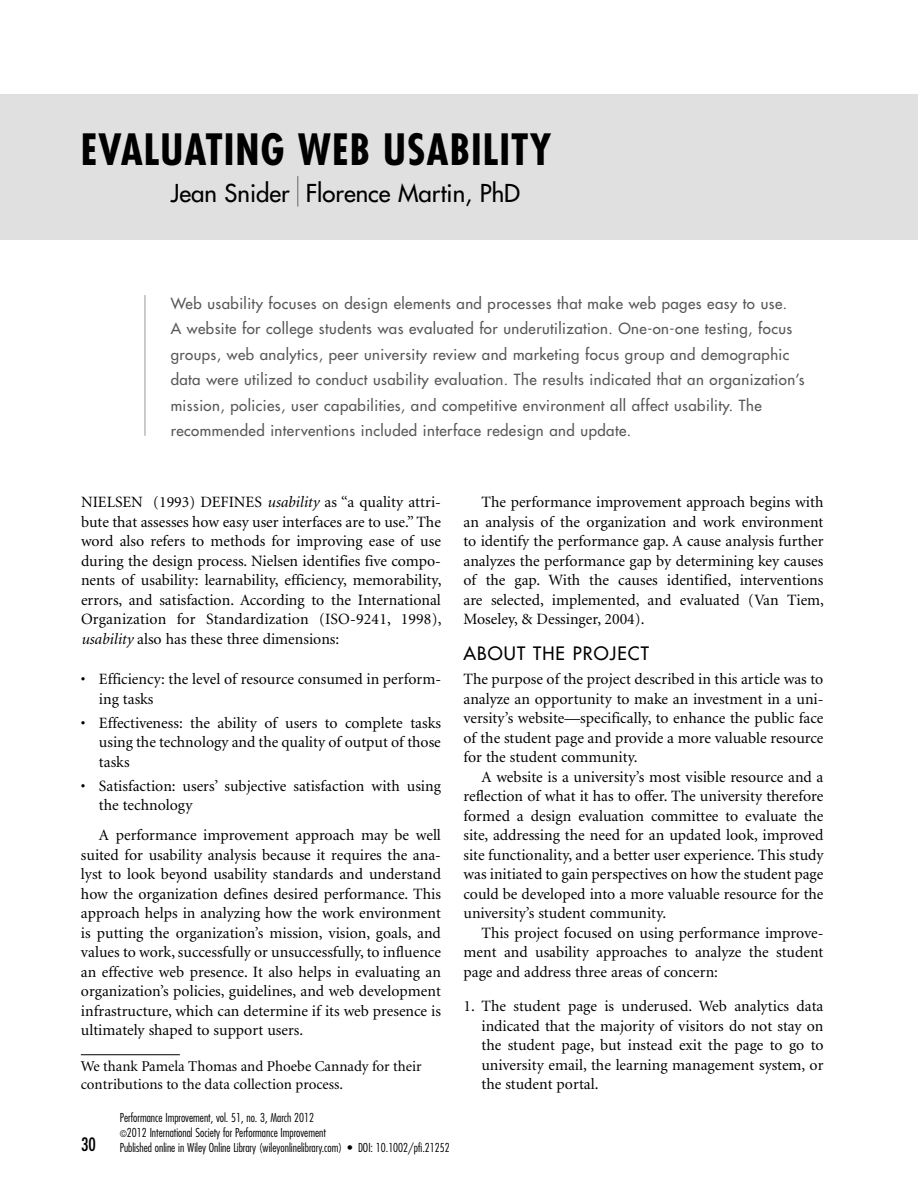
<style>
.page{position:relative;width:918px;height:1188px;background:#fff}
.page>*{position:absolute;margin:0;border:0;box-sizing:border-box;transform-origin:0 0}
.t1{font:700 condensed 42px "Futura";letter-spacing:.025em;color:#000}
.t2{font:24px "Futura";color:#000}
.t3{font:18px "Futura";letter-spacing:.06em;color:#000}
.t4{font:condensed 18px "Futura";color:#000}
.t5{font:15.75px/19.5px "Minion";color:#000;text-align:justify}
.t6{font:15px/25.5px "Futura";letter-spacing:.03em;color:#585858}
.t7{font:15px/18px "Minion";color:#000}
.t8{font:300 condensed 12px/15px "Futura";color:#000}
.s1{font-style:italic}
.s2{font-size:9px}
</style>
<div class="page">
<div style="left:0;top:94px;width:918px;height:145px;background:#e0e0e0"></div>
<hr style="left:145px;top:295px;width:1px;height:141px;background:#969696">
<hr style="left:297px;top:176px;width:1px;height:31px;background:#6b6b6b">
<hr style="left:81px;top:1054px;width:99px;height:1px;background:#000">
<h1 class="t1" style="left:81px;top:129px;width:472px">EVALUATING WEB USABILITY</h1>
<h2 class="t2" style="left:171px;top:181px;width:351px">Jean Snider Florence Martin, PhD</h2>
<p class="t6" style="left:171px;top:291px;width:635px">Web usability focuses on design elements and processes that make web pages easy to use.<br>A website for college students was evaluated for underutilization. One-on-one testing, focus groups, web analytics, peer university review and marketing focus group and demographic data were utilized to conduct usability evaluation. The results indicated that an organization’s mission, policies, user capabilities, and competitive environment all affect usability. The recommended interventions included interface redesign and update.</p>
<p class="t5" style="left:81px;top:494px;width:362px">NIELSEN (1993) DEFINES <span class="s1">usability</span> as “a quality attri&shy;bute that assesses how easy user interfaces are to use.” The word also refers to methods for improving ease of use during the design process. Nielsen identifies five compo&shy;nents of usability: learnability, efficiency, memorability, errors, and satisfaction. According to the International Organization for Standardization (ISO-9241, 1998), <span class="s1">usability</span> also has these three dimensions:</p>
<p class="t5" style="left:99px;top:671px;width:344px;text-indent:-18px">• Efficiency: the level of resource consumed in perform&shy;ing tasks</p>
<p class="t5" style="left:99px;top:714px;width:344px;text-indent:-18px">• Effectiveness: the ability of users to complete tasks using the technology and the quality of output of those tasks</p>
<p class="t5" style="left:99px;top:777px;width:343px;text-indent:-18px">• Satisfaction: users’ subjective satisfaction with using the technology</p>
<p class="t5" style="left:81px;top:827px;width:362px;text-indent:18px">A performance improvement approach may be well suited for usability analysis because it requires the ana&shy;lyst to look beyond usability standards and understand how the organization defines desired performance. This approach helps in analyzing how the work environment is putting the organization’s mission, vision, goals, and values to work, successfully or unsuccessfully, to influence an effective web presence. It also helps in evaluating an organization’s policies, guidelines, and web development infrastructure, which can determine if its web presence is ultimately shaped to support users.</p>
<p class="t7" style="left:81px;top:1059px;width:342px">We thank Pamela Thomas and Phoebe Cannady for their contributions to the data collection process.</p>
<p class="t4" style="left:81px;top:1136px;width:16px">30</p>
<p class="t8" style="left:120px;top:1110px;width:332px">Performance Improvement, vol. 51, no. 3, March 2012<br><span class="s2">©</span>2012 International Society for Performance Improvement<br>Published online in Wiley Online Library (wileyonlinelibrary.com) • DOI: 10.1002/pfi.21252</p>
<p class="t5" style="left:463px;top:494px;width:362px;text-indent:18px">The performance improvement approach begins with an analysis of the organization and work environment to identify the performance gap. A cause analysis further analyzes the performance gap by determining key causes of the gap. With the causes identified, interventions are selected, implemented, and evaluated (Van Tiem, Moseley, &amp; Dessinger, 2004).</p>
<p class="t3" style="left:464px;top:644px;width:187px">ABOUT THE PROJECT</p>
<p class="t5" style="left:464px;top:671px;width:362px">The purpose of the project described in this article was to analyze an opportunity to make an investment in a uni&shy;versity’s website—specifically, to enhance the public face of the student page and provide a more valuable resource for the student community.</p>
<p class="t5" style="left:464px;top:768px;width:362px;text-indent:18px">A website is a university’s most visible resource and a reflection of what it has to offer. The university therefore formed a design evaluation committee to evaluate the site, addressing the need for an updated look, improved site functionality, and a better user experience. This study was initiated to gain perspectives on how the student page could be developed into a more valuable resource for the university’s student community.</p>
<p class="t5" style="left:464px;top:924px;width:361px;text-indent:18px">This project focused on using performance improve&shy;ment and usability approaches to analyze the student page and address three areas of concern:</p>
<p class="t5" style="left:482px;top:998px;width:344px;text-indent:-18px">1. The student page is underused. Web analytics data indicated that the majority of visitors do not stay on the student page, but instead exit the page to go to university email, the learning management system, or the student portal.</p>
</div>
